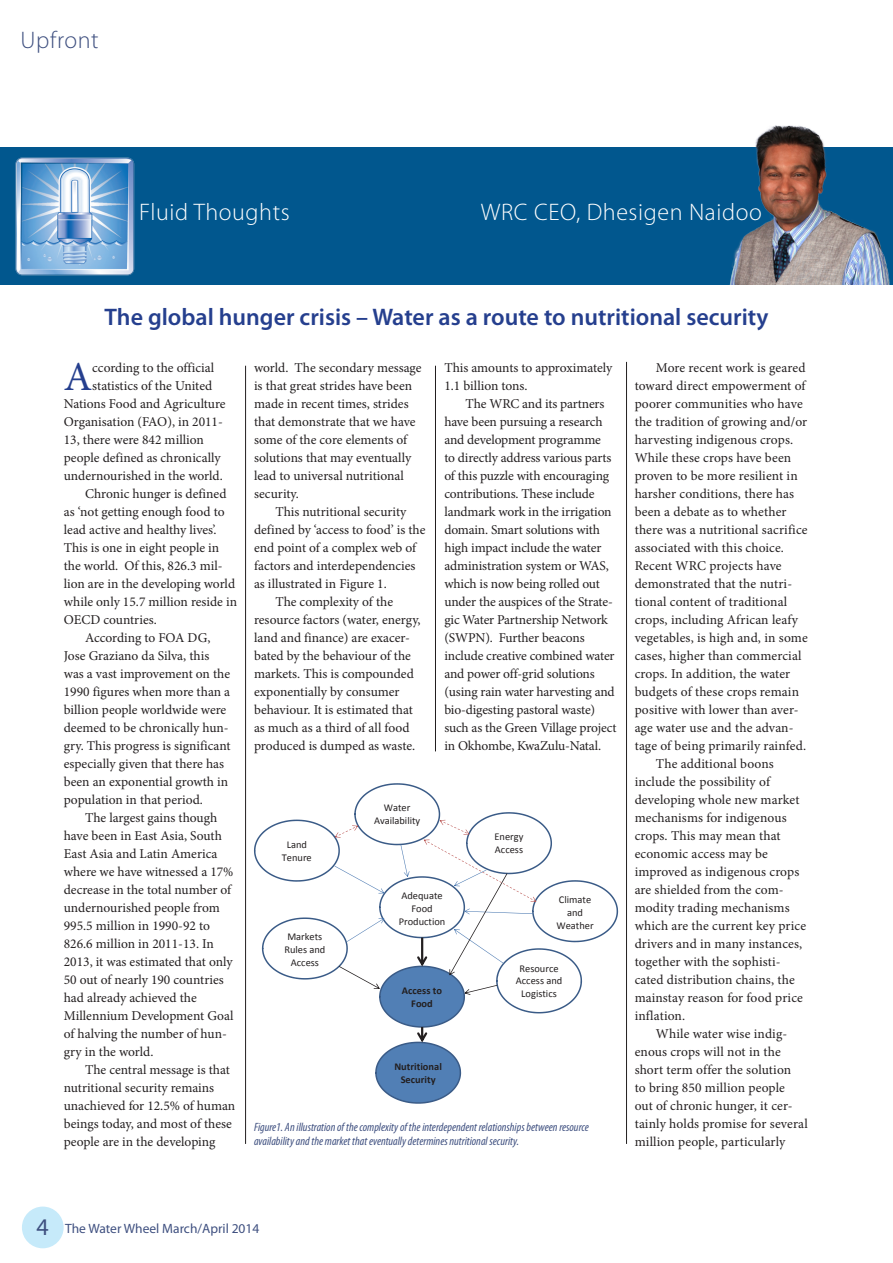
<style>
.page{position:relative;width:893px;height:1263px;background:#fff}
.page>*{position:absolute;margin:0;border:0;box-sizing:border-box;transform-origin:0 0}
.Body_text{font:41.25px "Minion Pro";color:#253f8e}
.upfront_heading_1{font:600 24px "Myriad Pro";color:#253f8e}
.top_bar{font:300 24px "Myriad Pro";letter-spacing:.025em;color:#fff}
.top_bar-2{font:300 24px "Myriad Pro";letter-spacing:.025em;color:#3f5080}
.Body_text-2{font:13.5px/18px "Minion Pro";color:#231f20}
.top_bar-3{font:13.5px "Myriad Pro";color:#3f5080}
.t1{font:italic condensed 12px/14.4px "Myriad Pro";color:#3f5080}
.t2{font:10.35px/12.8px "Calibri";color:#231f20;text-align:center}
.t3{font:700 10.35px/12.8px "Calibri";color:#231f20;text-align:center}
.s1{font-size:24px}
</style>
<div class="page">
<div style="left:22px;top:1206px;width:42px;height:42px;background:#c6eafa;border-radius:50%"></div>
<hr style="left:626px;top:362px;width:1px;height:782px;background:#231f20">
<hr style="left:245px;top:366px;width:1px;height:778px;background:#231f20">
<hr style="left:435px;top:366px;width:1px;height:385px;background:#231f20">
<div style="left:0;top:147px;width:892px;height:138px;background:#01578e"></div>
<img style="left:730px;top:125px;width:160px;height:160px">
<img style="left:15px;top:157px;width:120px;height:119px">
<svg style="left:254px;top:783px;width:364px;height:321px"></svg>
<p class="top_bar-2" style="left:21px;top:25px;width:80px">Upfront</p>
<p class="top_bar" style="left:139px;top:197px;width:152px">Fluid Thoughts</p>
<p class="top_bar" style="left:481px;top:197px;width:283px">WRC CEO, Dhesigen Naidoo</p>
<p class="upfront_heading_1" style="left:105px;top:302px;width:665px">The global hunger crisis – Water as a route to nutritional security</p>
<p class="Body_text" style="left:64px;top:349px;width:30px">A</p>
<p class="Body_text-2" style="left:92px;top:358px;width:123px">ccording to the official</p>
<p class="Body_text-2" style="left:92px;top:376px;width:122px">statistics of the United</p>
<p class="Body_text-2" style="left:64px;top:394px;width:163px">Nations Food and Agriculture</p>
<p class="Body_text-2" style="left:64px;top:412px;width:161px">Organisation (FAO), in 2011-</p>
<p class="Body_text-2" style="left:64px;top:430px;width:142px">13, there were 842 million</p>
<p class="Body_text-2" style="left:64px;top:448px;width:158px">people defined as chronically</p>
<p class="Body_text-2" style="left:64px;top:466px;width:160px">undernourished in the world.</p>
<p class="Body_text-2" style="left:64px;top:484px;width:175px;text-indent:21px">Chronic hunger is defined as ‘not getting enough food to lead active and healthy lives’.<br>This is one in eight people in the world. Of this, 826.3 mil&shy;lion are in the developing world while only 15.7 million reside in<br>OECD countries.</p>
<p class="Body_text-2" style="left:64px;top:628px;width:168px;text-indent:21px">According to FOA DG,<br>Jose Graziano da Silva, this was a vast improvement on the<br>1990 figures when more than a billion people worldwide were deemed to be chronically hun&shy;gry. This progress is significant especially given that there has been an exponential growth in population in that period.</p>
<p class="Body_text-2" style="left:64px;top:808px;width:171px;text-indent:21px">The largest gains though have been in East Asia, South<br>East Asia and Latin America where we have witnessed a 17% decrease in the total number of undernourished people from<br>995.5 million in 1990-92 to<br>826.6 million in 2011-13. In<br>2013, it was estimated that only<br>50 out of nearly 190 countries had already achieved the<br>Millennium Development Goal of halving the number of hun&shy;gry in the world.</p>
<p class="Body_text-2" style="left:64px;top:1060px;width:173px;text-indent:21px">The central message is that nutritional security remains unachieved for 12.5% of human beings today, and most of these people are in the developing</p>
<p class="Body_text-2" style="left:254px;top:358px;width:169px">world. The secondary message is that great strides have been made in recent times, strides that demonstrate that we have some of the core elements of solutions that may eventually lead to universal nutritional security.</p>
<p class="Body_text-2" style="left:254px;top:502px;width:173px;text-indent:21px">This nutritional security defined by ‘access to food’ is the end point of a complex web of factors and interdependencies as illustrated in Figure 1.</p>
<p class="Body_text-2" style="left:254px;top:592px;width:168px;text-indent:21px">The complexity of the resource factors (water, energy, land and finance) are exacer&shy;bated by the behaviour of the markets. This is compounded exponentially by consumer behaviour. It is estimated that as much as a third of all food produced is dumped as waste.</p>
<p class="Body_text-2" style="left:444px;top:358px;width:170px">This amounts to approximately<br>1.1 billion tons.</p>
<p class="Body_text-2" style="left:444px;top:394px;width:174px;text-indent:21px">The WRC and its partners have been pursuing a research and development programme<br>to directly address various parts of this puzzle with encouraging contributions. These include landmark work in the irrigation domain. Smart solutions with high impact include the water administration system or WAS, which is now being rolled out under the auspices of the Strate&shy;gic Water Partnership Network (SWPN). Further beacons include creative combined water and power off-grid solutions (using rain water harvesting and bio-digesting pastoral waste) such as the Green Village project in Okhombe, KwaZulu-Natal.</p>
<p class="t2" style="left:282px;top:838px;width:31px">Land<br>Tenure</p>
<p class="t2" style="left:374px;top:801px;width:48px">Water<br>Availability</p>
<p class="t2" style="left:494px;top:830px;width:31px;text-align:left">Energy<br>Access</p>
<p class="t2" style="left:284px;top:930px;width:43px">Markets<br>Rules and<br>Access</p>
<p class="t2" style="left:399px;top:889px;width:48px">Adequate<br>Food<br>Production</p>
<p class="t3" style="left:402px;top:984px;width:42px">Access to<br>Food</p>
<p class="t2" style="left:556px;top:893px;width:39px">Climate and<br>Weather</p>
<p class="t2" style="left:516px;top:962px;width:48px">Resource<br>Access and<br>Logistics</p>
<p class="t3" style="left:394px;top:1060px;width:49px">Nutritional<br>Security</p>
<p class="t1" style="left:254px;top:1120px;width:336px">Figure1. An illustration of the complexity of the interdependent relationships between resource availability and the market that eventually determines nutritional security.</p>
<p class="Body_text-2" style="left:635px;top:358px;width:175px;text-indent:21px">More recent work is geared toward direct empowerment of poorer communities who have the tradition of growing and/or harvesting indigenous crops.<br>While these crops have been proven to be more resilient in harsher conditions, there has been a debate as to whether there was a nutritional sacrifice associated with this choice.<br>Recent WRC projects have demonstrated that the nutri&shy;tional content of traditional crops, including African leafy vegetables, is high and, in some cases, higher than commercial crops. In addition, the water budgets of these crops remain positive with lower than aver&shy;age water use and the advan&shy;tage of being primarily rainfed.</p>
<p class="Body_text-2" style="left:635px;top:754px;width:173px;text-indent:21px">The additional boons include the possibility of developing whole new market mechanisms for indigenous crops. This may mean that economic access may be improved as indigenous crops are shielded from the com&shy;modity trading mechanisms which are the current key price drivers and in many instances, together with the sophisti&shy;cated distribution chains, the mainstay reason for food price inflation.</p>
<p class="Body_text-2" style="left:635px;top:1024px;width:175px;text-indent:21px">While water wise indig&shy;enous crops will not in the short term offer the solution<br>to bring 850 million people<br>out of chronic hunger, it cer&shy;tainly holds promise for several million people, particularly</p>
<p class="top_bar-3" style="left:37px;top:1220px;width:224px"><span class="s1">4</span> The Water Wheel March/April 2014</p>
</div>
